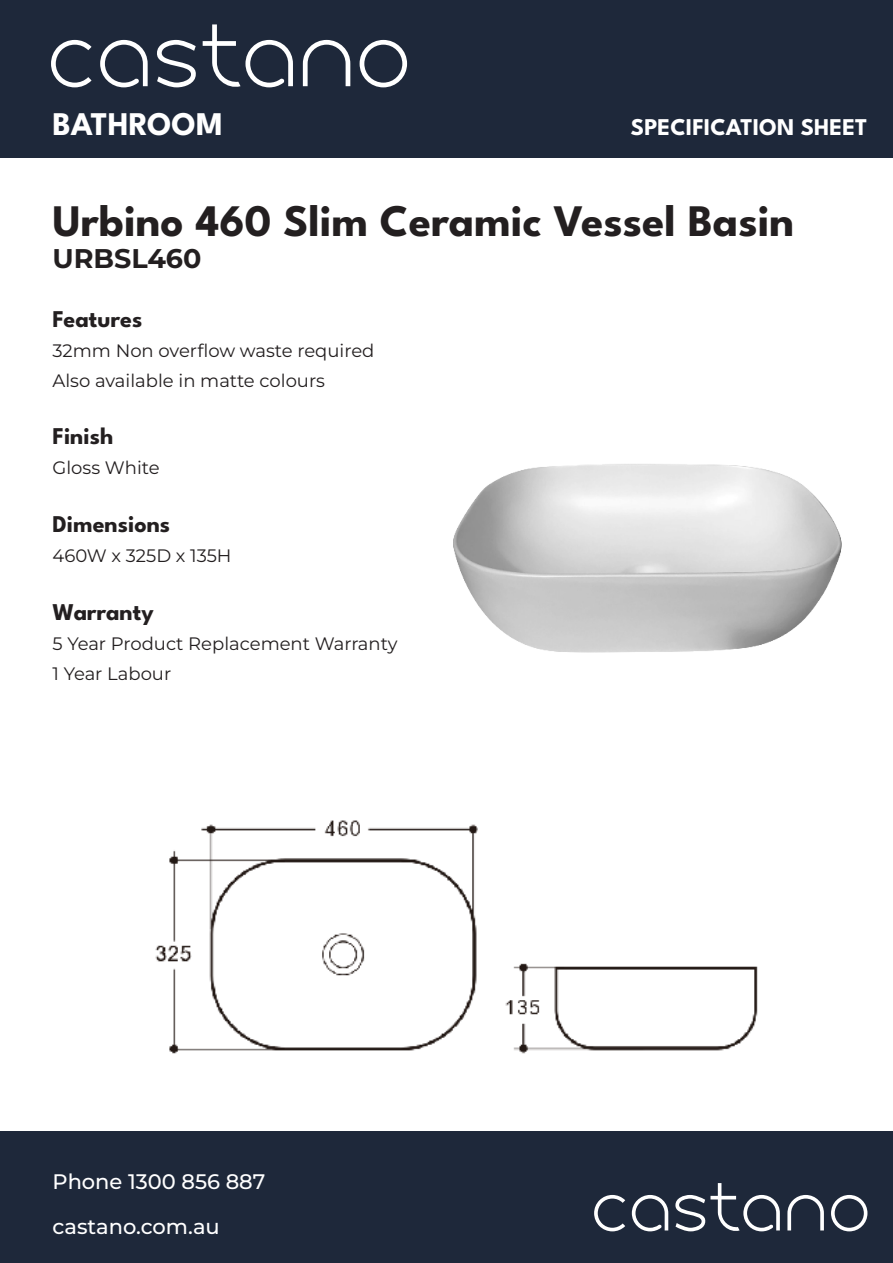
<style>
.page{position:relative;width:893px;height:1263px;background:#fff}
.page>*{position:absolute;margin:0;border:0;box-sizing:border-box;transform-origin:0 0}
.t1{font:700 45px "League Spartan";color:#231f20}
.t2{font:700 33px "League Spartan";color:#fff}
.t3{font:700 27px "Montserrat";color:#231f20}
.t4{font:700 24px "League Spartan";color:#231f20}
.t5{font:700 24px "League Spartan";color:#fff}
.t6{font:500 21px "Montserrat";color:#fff}
.t7{font:18px "Montserrat";color:#231f20}
</style>
<div class="page">
<div style="left:0;top:1131px;width:893px;height:132px;background:#1e283a"></div>
<div style="left:0;top:0;width:893px;height:157px;background:#1e283a"></div>
<svg style="left:51px;top:40px;width:41px;height:47px"></svg>
<svg style="left:100px;top:40px;width:48px;height:47px"></svg>
<svg style="left:157px;top:40px;width:39px;height:47px"></svg>
<svg style="left:203px;top:24px;width:90px;height:64px"></svg>
<svg style="left:303px;top:40px;width:47px;height:46px"></svg>
<svg style="left:360px;top:40px;width:47px;height:47px"></svg>
<svg style="left:594px;top:1195px;width:31px;height:36px"></svg>
<svg style="left:632px;top:1195px;width:36px;height:36px"></svg>
<svg style="left:675px;top:1183px;width:105px;height:49px"></svg>
<svg style="left:787px;top:1195px;width:37px;height:35px"></svg>
<svg style="left:831px;top:1195px;width:36px;height:36px"></svg>
<img style="left:453px;top:464px;width:389px;height:189px">
<img style="left:155px;top:820px;width:603px;height:234px">
<p class="t2" style="left:53px;top:98px;width:172px">BATHROOM</p>
<p class="t5" style="left:631px;top:108px;width:238px">SPECIFICATION SHEET</p>
<p class="t1" style="left:53px;top:185px;width:743px">Urbino 460 Slim Ceramic Vessel Basin</p>
<p class="t3" style="left:53px;top:240px;width:150px">URBSL460</p>
<p class="t4" style="left:53px;top:300px;width:91px">Features</p>
<p class="t7" style="left:53px;top:338px;width:323px">32mm Non overflow waste required</p>
<p class="t7" style="left:53px;top:368px;width:274px">Also available in matte colours</p>
<p class="t4" style="left:53px;top:417px;width:62px">Finish</p>
<p class="t7" style="left:53px;top:456px;width:109px">Gloss White</p>
<p class="t4" style="left:53px;top:505px;width:119px">Dimensions</p>
<p class="t7" style="left:53px;top:544px;width:181px">460W x 325D x 135H</p>
<p class="t4" style="left:53px;top:593px;width:103px">Warranty</p>
<p class="t7" style="left:53px;top:631px;width:347px">5 Year Product Replacement Warranty</p>
<p class="t7" style="left:53px;top:661px;width:120px">1 Year Labour</p>
<p class="t6" style="left:53px;top:1167px;width:214px">Phone 1300 856 887</p>
<p class="t6" style="left:53px;top:1212px;width:169px">castano.com.au</p>
</div>
